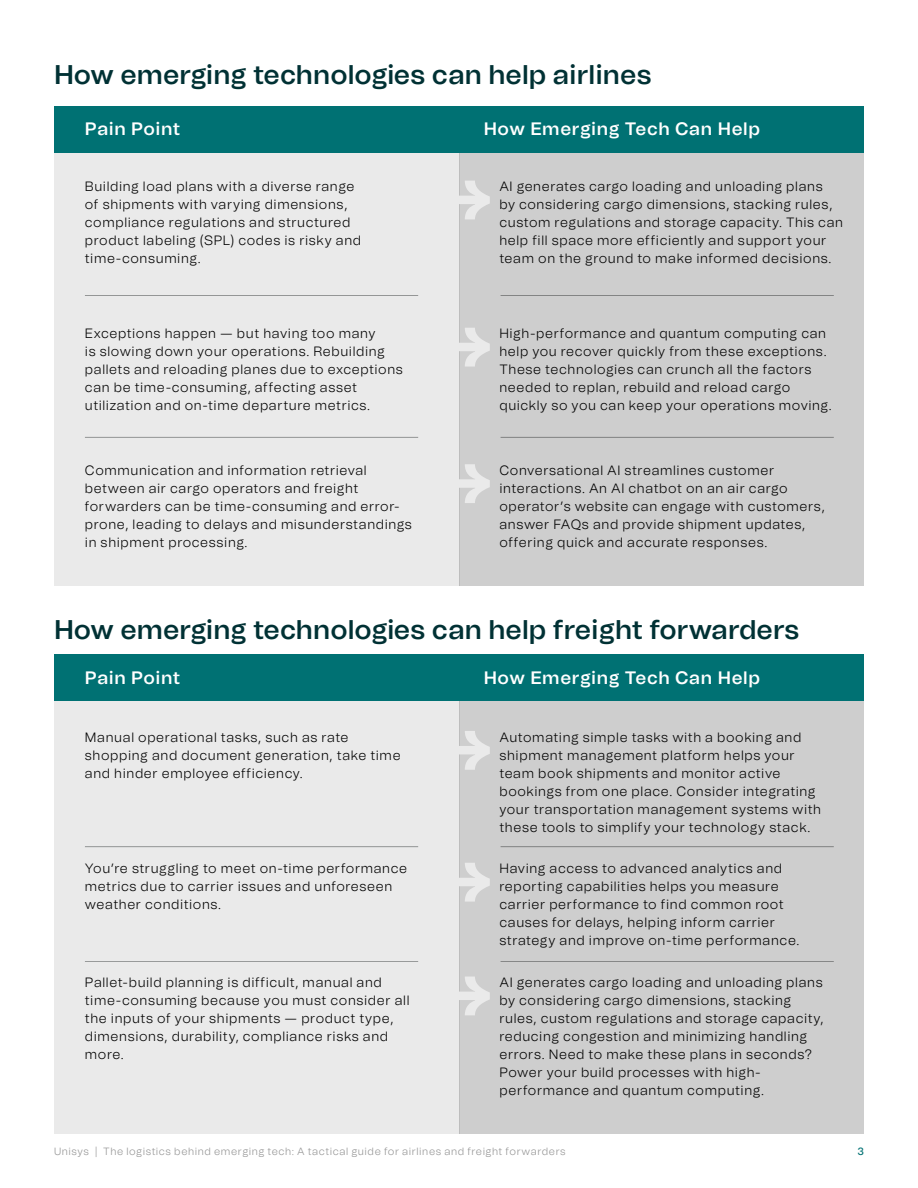
<style>
.page{position:relative;width:918px;height:1188px;background:#fff}
.page>*{position:absolute;margin:0;border:0;box-sizing:border-box;transform-origin:0 0}
.t1{font:600 27px "Unisys";color:#003134}
.t2{font:600 18px "Unisys";letter-spacing:.03em;color:#fff}
.t3{font:300 13.5px/18px "Unisys";letter-spacing:.045em;color:#000}
.t4{font:300 10.5px "Unisys";letter-spacing:.05em;color:#949494}
.t5{font:500 10.5px "Unisys";color:#007173}
</style>
<div class="page">
<div style="left:54px;top:106px;width:810px;height:47px;background:#007173"></div>
<div style="left:54px;top:654px;width:810px;height:47px;background:#007173"></div>
<div style="left:54px;top:153px;width:405px;height:432px;background:#eaeaea"></div>
<div style="left:54px;top:701px;width:405px;height:433px;background:#eaeaea"></div>
<div style="left:459px;top:153px;width:405px;height:432px;background:#cecece"></div>
<div style="left:459px;top:701px;width:405px;height:433px;background:#cecece"></div>
<svg style="left:459px;top:181px;width:31px;height:38px"></svg>
<svg style="left:459px;top:328px;width:31px;height:39px"></svg>
<svg style="left:459px;top:464px;width:31px;height:39px"></svg>
<svg style="left:459px;top:731px;width:31px;height:39px"></svg>
<svg style="left:459px;top:863px;width:31px;height:39px"></svg>
<svg style="left:459px;top:977px;width:31px;height:38px"></svg>
<hr style="left:85px;top:295px;width:333px;height:1px;background:#a0a2a2">
<hr style="left:85px;top:846px;width:333px;height:1px;background:#a0a2a2">
<hr style="left:501px;top:295px;width:333px;height:1px;background:#a0a2a2">
<hr style="left:501px;top:846px;width:333px;height:1px;background:#a0a2a2">
<hr style="left:85px;top:437px;width:333px;height:1px;background:#a0a2a2">
<hr style="left:85px;top:961px;width:333px;height:1px;background:#a0a2a2">
<hr style="left:501px;top:437px;width:333px;height:1px;background:#a0a2a2">
<hr style="left:501px;top:961px;width:333px;height:1px;background:#a0a2a2">
<h1 class="t1" style="left:54px;top:55px;width:599px">How emerging technologies can help airlines</h1>
<h2 class="t2" style="left:85px;top:116px;width:97px">Pain Point</h2>
<h2 class="t2" style="left:484px;top:116px;width:278px">How Emerging Tech Can Help</h2>
<p class="t3" style="left:85px;top:177px;width:278px">Building load plans with a diverse range of shipments with varying dimensions, compliance regulations and structured product labeling (SPL) codes is risky and time-consuming.</p>
<p class="t3" style="left:499px;top:177px;width:345px">AI generates cargo loading and unloading plans<br>by considering cargo dimensions, stacking rules, custom regulations and storage capacity. This can help fill space more efficiently and support your team on the ground to make informed decisions.</p>
<p class="t3" style="left:85px;top:325px;width:320px">Exceptions happen — but having too many<br>is slowing down your operations. Rebuilding pallets and reloading planes due to exceptions can be time-consuming, affecting asset utilization and on-time departure metrics.</p>
<p class="t3" style="left:499px;top:325px;width:334px">High-performance and quantum computing can help you recover quickly from these exceptions.<br>These technologies can crunch all the factors needed to replan, rebuild and reload cargo quickly so you can keep your operations moving.</p>
<p class="t3" style="left:85px;top:461px;width:329px">Communication and information retrieval between air cargo operators and freight forwarders can be time-consuming and error&shy;prone, leading to delays and misunderstandings in shipment processing.</p>
<p class="t3" style="left:499px;top:461px;width:327px">Conversational AI streamlines customer interactions. An AI chatbot on an air cargo operator’s website can engage with customers, answer FAQs and provide shipment updates, offering quick and accurate responses.</p>
<h1 class="t1" style="left:54px;top:610px;width:747px">How emerging technologies can help freight forwarders</h1>
<h2 class="t2" style="left:85px;top:664px;width:97px">Pain Point</h2>
<h2 class="t2" style="left:484px;top:664px;width:278px">How Emerging Tech Can Help</h2>
<p class="t3" style="left:85px;top:728px;width:317px">Manual operational tasks, such as rate shopping and document generation, take time and hinder employee efficiency.</p>
<p class="t3" style="left:499px;top:728px;width:323px">Automating simple tasks with a booking and shipment management platform helps your team book shipments and monitor active bookings from one place. Consider integrating your transportation management systems with these tools to simplify your technology stack.</p>
<p class="t3" style="left:85px;top:860px;width:324px">You’re struggling to meet on-time performance metrics due to carrier issues and unforeseen weather conditions.</p>
<p class="t3" style="left:499px;top:860px;width:301px">Having access to advanced analytics and reporting capabilities helps you measure carrier performance to find common root causes for delays, helping inform carrier strategy and improve on-time performance.</p>
<p class="t3" style="left:85px;top:973px;width:326px">Pallet-build planning is difficult, manual and time-consuming because you must consider all the inputs of your shipments — product type, dimensions, durability, compliance risks and more.</p>
<p class="t3" style="left:499px;top:973px;width:326px">AI generates cargo loading and unloading plans by considering cargo dimensions, stacking rules, custom regulations and storage capacity, reducing congestion and minimizing handling errors. Need to make these plans in seconds?<br>Power your build processes with high&shy;performance and quantum computing.</p>
<p class="t4" style="left:54px;top:1144px;width:513px">Unisys | The logistics behind emerging tech: A tactical guide for airlines and freight forwarders</p>
<p class="t5" style="left:858px;top:1144px;width:8px">3</p>
</div>
